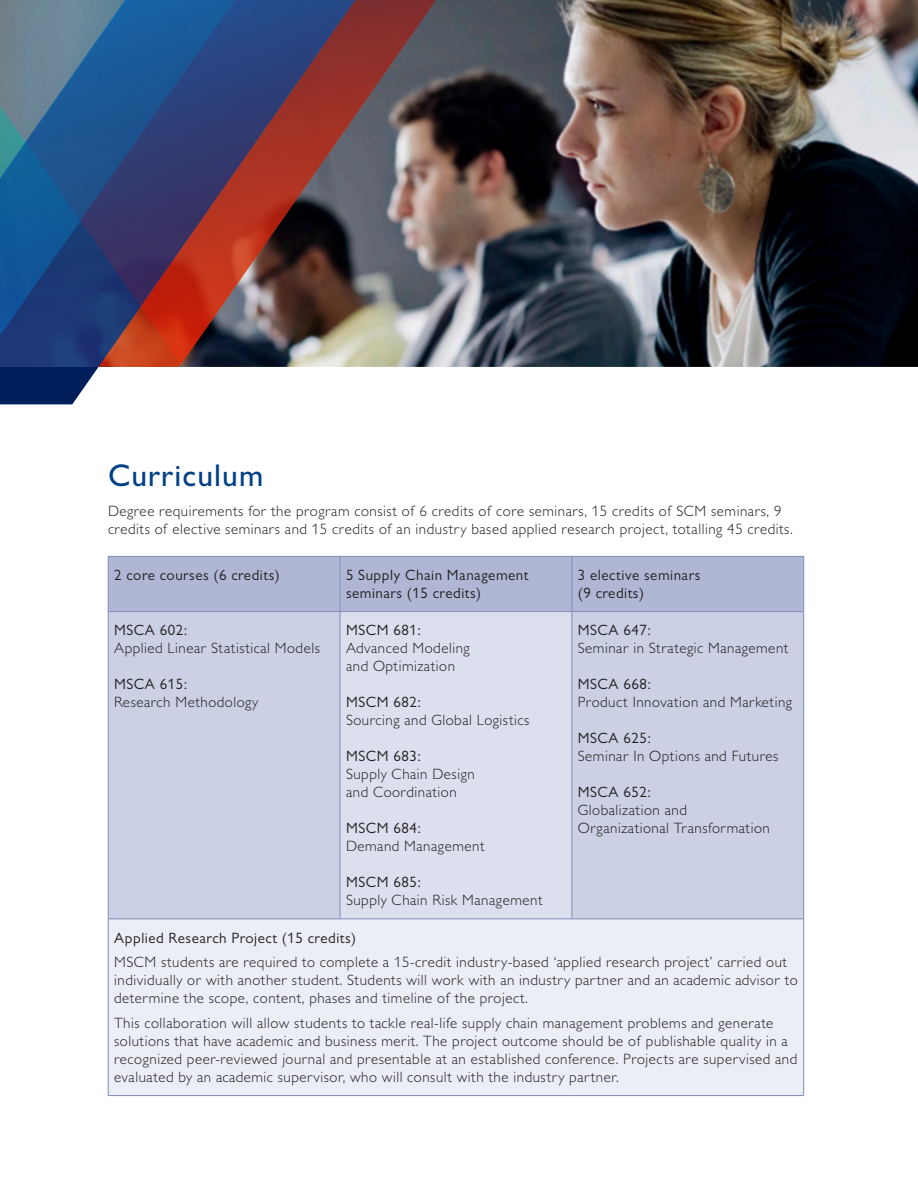
<style>
.page{position:relative;width:918px;height:1188px;background:#fff}
.page>*{position:absolute;margin:0;border:0;box-sizing:border-box;transform-origin:0 0}
.t1{font:500 31.5px "Gill Sans MT Pro";letter-spacing:.035em;color:#014086}
.t2{font:300 15px/18px "Gill Sans MT Pro";letter-spacing:.035em;color:#231f20}
.t3{font:15px/18px "Gill Sans MT Pro";letter-spacing:.035em;color:#231f20}
.s1{font-weight:400}
</style>
<div class="page">
<div style="left:109px;top:557px;width:694px;height:54px;background:#b0b7d5"></div>
<div style="left:109px;top:612px;width:694px;height:307px;background:#ccd0e5"></div>
<div style="left:340px;top:612px;width:232px;height:307px;background:#dce0ee"></div>
<div style="left:108px;top:919px;width:696px;height:177px;background:#eceef5"></div>
<hr style="left:108px;top:556px;width:232px;height:1px;background:#7f8ebb">
<hr style="left:108px;top:557px;width:1px;height:54px;background:#7f8ebb">
<hr style="left:340px;top:556px;width:232px;height:1px;background:#7f8ebb">
<hr style="left:340px;top:557px;width:1px;height:54px;background:#7f8ebb">
<hr style="left:572px;top:556px;width:232px;height:1px;background:#7f8ebb">
<hr style="left:572px;top:557px;width:1px;height:54px;background:#7f8ebb">
<hr style="left:803px;top:557px;width:1px;height:54px;background:#7f8ebb">
<hr style="left:108px;top:611px;width:232px;height:1px;background:#7f8ebb">
<hr style="left:108px;top:612px;width:1px;height:307px;background:#7f8ebb">
<hr style="left:340px;top:611px;width:232px;height:1px;background:#7f8ebb">
<hr style="left:340px;top:612px;width:1px;height:307px;background:#7f8ebb">
<hr style="left:572px;top:611px;width:232px;height:1px;background:#7f8ebb">
<hr style="left:572px;top:612px;width:1px;height:307px;background:#7f8ebb">
<hr style="left:803px;top:612px;width:1px;height:307px;background:#7f8ebb">
<hr style="left:108px;top:919px;width:232px;height:1px;background:#7f8ebb">
<hr style="left:108px;top:919px;width:1px;height:176px;background:#7f8ebb">
<hr style="left:340px;top:919px;width:232px;height:1px;background:#7f8ebb">
<hr style="left:572px;top:919px;width:232px;height:1px;background:#7f8ebb">
<hr style="left:803px;top:919px;width:1px;height:176px;background:#7f8ebb">
<hr style="left:108px;top:1095px;width:232px;height:1px;background:#7f8ebb">
<hr style="left:340px;top:1095px;width:232px;height:1px;background:#7f8ebb">
<hr style="left:572px;top:1095px;width:232px;height:1px;background:#7f8ebb">
<img style="left:650px;top:0;width:268px;height:367px">
<svg style="left:612px;top:0;width:38px;height:367px;background:#75655f"></svg>
<img style="left:0;top:0;width:612px;height:404px">
<svg style="left:0;top:0;width:183px;height:367px;background:#38517e"></svg>
<p class="t1" style="left:108px;top:457px;width:157px">Curriculum</p>
<p class="t2" style="left:108px;top:501px;width:686px">Degree requirements for the program consist of 6 credits of core seminars, 15 credits of SCM seminars, 9 credits of elective seminars and 15 credits of an industry based applied research project, totalling 45 credits.</p>
<p class="t3" style="left:114px;top:566px;width:167px">2 core courses (6 credits)</p>
<p class="t3" style="left:346px;top:566px;width:184px">5 Supply Chain Management seminars (15 credits)</p>
<p class="t3" style="left:578px;top:566px;width:124px">3 elective seminars (9 credits)</p>
<p class="t2" style="left:114px;top:621px;width:207px"><span class="s1">MSCA 602:<br></span>Applied Linear Statistical Models</p>
<p class="t2" style="left:114px;top:675px;width:146px"><span class="s1">MSCA 615:<br></span>Research Methodology</p>
<p class="t2" style="left:346px;top:621px;width:125px"><span class="s1">MSCM 681:<br></span>Advanced Modeling and Optimization</p>
<p class="t2" style="left:346px;top:693px;width:185px"><span class="s1">MSCM 682:<br></span>Sourcing and Global Logistics</p>
<p class="t2" style="left:346px;top:747px;width:130px"><span class="s1">MSCM 683:<br></span>Supply Chain Design and Coordination</p>
<p class="t2" style="left:346px;top:819px;width:140px"><span class="s1">MSCM 684:<br></span>Demand Management</p>
<p class="t2" style="left:346px;top:873px;width:198px"><span class="s1">MSCM 685:<br></span>Supply Chain Risk Management</p>
<p class="t2" style="left:578px;top:621px;width:212px"><span class="s1">MSCA 647:<br></span>Seminar in Strategic Management</p>
<p class="t2" style="left:578px;top:675px;width:216px"><span class="s1">MSCA 668:<br></span>Product Innovation and Marketing</p>
<p class="t2" style="left:578px;top:729px;width:202px"><span class="s1">MSCA 625:<br></span>Seminar In Options and Futures</p>
<p class="t2" style="left:578px;top:783px;width:193px"><span class="s1">MSCA 652:<br></span>Globalization and<br>Organizational Transformation</p>
<p class="t3" style="left:114px;top:928px;width:244px">Applied Research Project (15 credits)</p>
<p class="t2" style="left:114px;top:953px;width:685px">MSCM students are required to complete a 15-credit industry-based ‘applied research project’ carried out individually or with another student. Students will work with an industry partner and an academic advisor to determine the scope, content, phases and timeline of the project.</p>
<p class="t2" style="left:114px;top:1014px;width:685px">This collaboration will allow students to tackle real-life supply chain management problems and generate solutions that have academic and business merit. The project outcome should be of publishable quality in a recognized peer-reviewed journal and presentable at an established conference. Projects are supervised and evaluated by an academic supervisor, who will consult with the industry partner.</p>
</div>
